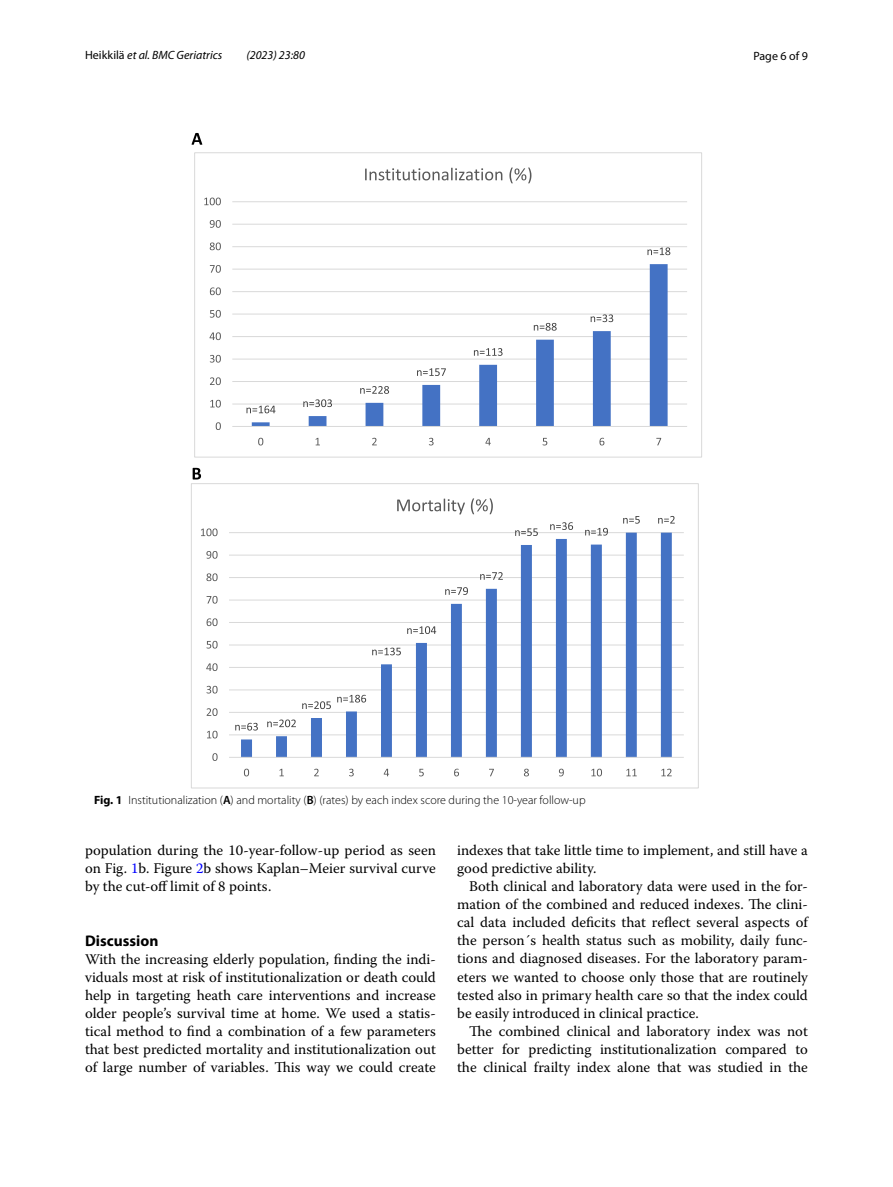
<style>
.page{position:relative;width:893px;height:1187px;background:#fff}
.page>*{position:absolute;margin:0;border:0;box-sizing:border-box;transform-origin:0 0}
.t1{font:700 15.45px "Myriad Pro";color:#000}
.t2{font:14.7px/18px "Warnock Pro";color:#000;text-align:justify}
.t3{font:300 12px "Myriad Pro";color:#000}
.t4{font:italic 12px "Myriad Pro";color:#000}
.t5{font:12px "Myriad Pro";color:#000}
.s1{font-style:normal}
.s2{font-weight:700}
.s3{font-weight:600}
.s4{color:#00f}
</style>
<div class="page">
<svg style="left:192px;top:133px;width:10px;height:12px"></svg>
<svg style="left:193px;top:468px;width:8px;height:11px"></svg>
<hr style="left:232px;top:403px;width:455px;height:1px;background:#d9d9d9">
<hr style="left:232px;top:381px;width:455px;height:1px;background:#d9d9d9">
<hr style="left:232px;top:358px;width:455px;height:1px;background:#d9d9d9">
<hr style="left:232px;top:336px;width:455px;height:1px;background:#d9d9d9">
<hr style="left:232px;top:313px;width:455px;height:1px;background:#d9d9d9">
<hr style="left:232px;top:291px;width:455px;height:1px;background:#d9d9d9">
<hr style="left:232px;top:268px;width:455px;height:1px;background:#d9d9d9">
<hr style="left:232px;top:246px;width:455px;height:1px;background:#d9d9d9">
<hr style="left:232px;top:224px;width:455px;height:1px;background:#d9d9d9">
<hr style="left:232px;top:201px;width:455px;height:1px;background:#d9d9d9">
<svg style="left:252px;top:264px;width:416px;height:162px"></svg>
<hr style="left:232px;top:426px;width:455px;height:1px;background:#d9d9d9">
<svg style="left:246px;top:405px;width:30px;height:8px"></svg>
<svg style="left:303px;top:399px;width:29px;height:8px"></svg>
<svg style="left:360px;top:386px;width:29px;height:8px"></svg>
<svg style="left:417px;top:368px;width:29px;height:8px"></svg>
<svg style="left:474px;top:348px;width:29px;height:8px"></svg>
<svg style="left:534px;top:323px;width:23px;height:7px"></svg>
<svg style="left:591px;top:314px;width:22px;height:8px"></svg>
<svg style="left:647px;top:247px;width:23px;height:8px"></svg>
<svg style="left:216px;top:422px;width:5px;height:8px"></svg>
<svg style="left:210px;top:400px;width:11px;height:7px"></svg>
<svg style="left:210px;top:377px;width:11px;height:8px"></svg>
<svg style="left:210px;top:355px;width:11px;height:7px"></svg>
<svg style="left:210px;top:332px;width:11px;height:8px"></svg>
<svg style="left:210px;top:310px;width:11px;height:7px"></svg>
<svg style="left:210px;top:287px;width:11px;height:8px"></svg>
<svg style="left:210px;top:265px;width:11px;height:8px"></svg>
<svg style="left:210px;top:242px;width:11px;height:8px"></svg>
<svg style="left:210px;top:220px;width:11px;height:8px"></svg>
<svg style="left:204px;top:197px;width:17px;height:8px"></svg>
<svg style="left:258px;top:437px;width:5px;height:8px"></svg>
<svg style="left:316px;top:438px;width:4px;height:7px"></svg>
<svg style="left:372px;top:437px;width:5px;height:8px"></svg>
<svg style="left:429px;top:437px;width:5px;height:8px"></svg>
<svg style="left:485px;top:438px;width:6px;height:7px"></svg>
<svg style="left:543px;top:438px;width:4px;height:7px"></svg>
<svg style="left:599px;top:438px;width:5px;height:7px"></svg>
<svg style="left:656px;top:438px;width:5px;height:7px"></svg>
<svg style="left:365px;top:167px;width:166px;height:16px"></svg>
<div style="left:194px;top:152px;width:508px;height:305px;border:1px solid #d9d9d9"></div>
<hr style="left:229px;top:734px;width:455px;height:1px;background:#d9d9d9">
<hr style="left:229px;top:711px;width:455px;height:1px;background:#d9d9d9">
<hr style="left:229px;top:689px;width:455px;height:1px;background:#d9d9d9">
<hr style="left:229px;top:667px;width:455px;height:1px;background:#d9d9d9">
<hr style="left:229px;top:644px;width:455px;height:1px;background:#d9d9d9">
<hr style="left:229px;top:622px;width:455px;height:1px;background:#d9d9d9">
<hr style="left:229px;top:599px;width:455px;height:1px;background:#d9d9d9">
<hr style="left:229px;top:577px;width:455px;height:1px;background:#d9d9d9">
<hr style="left:229px;top:554px;width:455px;height:1px;background:#d9d9d9">
<hr style="left:229px;top:532px;width:455px;height:1px;background:#d9d9d9">
<svg style="left:241px;top:532px;width:431px;height:224px"></svg>
<hr style="left:229px;top:756px;width:455px;height:1px;background:#d9d9d9">
<svg style="left:235px;top:722px;width:23px;height:8px"></svg>
<svg style="left:267px;top:719px;width:29px;height:8px"></svg>
<svg style="left:302px;top:701px;width:29px;height:8px"></svg>
<svg style="left:337px;top:694px;width:29px;height:8px"></svg>
<svg style="left:372px;top:647px;width:29px;height:8px"></svg>
<svg style="left:407px;top:626px;width:29px;height:8px"></svg>
<svg style="left:445px;top:587px;width:23px;height:8px"></svg>
<svg style="left:480px;top:572px;width:23px;height:7px"></svg>
<svg style="left:515px;top:528px;width:23px;height:8px"></svg>
<svg style="left:550px;top:522px;width:23px;height:8px"></svg>
<svg style="left:585px;top:528px;width:23px;height:7px"></svg>
<svg style="left:623px;top:516px;width:17px;height:7px"></svg>
<svg style="left:658px;top:516px;width:17px;height:7px"></svg>
<svg style="left:212px;top:753px;width:6px;height:7px"></svg>
<svg style="left:207px;top:730px;width:11px;height:8px"></svg>
<svg style="left:207px;top:708px;width:11px;height:8px"></svg>
<svg style="left:207px;top:685px;width:11px;height:8px"></svg>
<svg style="left:206px;top:663px;width:12px;height:8px"></svg>
<svg style="left:207px;top:640px;width:11px;height:8px"></svg>
<svg style="left:207px;top:618px;width:11px;height:8px"></svg>
<svg style="left:207px;top:596px;width:11px;height:7px"></svg>
<svg style="left:206px;top:573px;width:12px;height:8px"></svg>
<svg style="left:206px;top:551px;width:12px;height:7px"></svg>
<svg style="left:201px;top:528px;width:17px;height:8px"></svg>
<svg style="left:244px;top:768px;width:5px;height:8px"></svg>
<svg style="left:279px;top:768px;width:5px;height:8px"></svg>
<svg style="left:314px;top:768px;width:5px;height:8px"></svg>
<svg style="left:349px;top:768px;width:5px;height:8px"></svg>
<svg style="left:384px;top:768px;width:5px;height:8px"></svg>
<svg style="left:419px;top:768px;width:5px;height:8px"></svg>
<svg style="left:454px;top:768px;width:5px;height:8px"></svg>
<svg style="left:489px;top:768px;width:5px;height:8px"></svg>
<svg style="left:524px;top:768px;width:5px;height:8px"></svg>
<svg style="left:559px;top:768px;width:5px;height:8px"></svg>
<svg style="left:591px;top:768px;width:11px;height:8px"></svg>
<svg style="left:626px;top:768px;width:11px;height:8px"></svg>
<svg style="left:661px;top:768px;width:11px;height:8px"></svg>
<svg style="left:397px;top:498px;width:96px;height:16px"></svg>
<div style="left:191px;top:483px;width:508px;height:305px;border:1px solid #d9d9d9"></div>
<p class="t4" style="left:85px;top:48px;width:139px"><span class="s1">Heikkilä</span> et al. BMC Geriatrics</p>
<p class="t4" style="left:246px;top:48px;width:60px">(2023) 23:80</p>
<p class="t5" style="left:753px;top:48px;width:56px">Page 6 of 9</p>
<p class="t3" style="left:94px;top:793px;width:493px"><span class="s2">Fig. 1</span> Institutionalization (<span class="s3">A</span>) and mortality (<span class="s3">B</span>) (rates) by each index score during the 10-year follow-up</p>
<p class="t2" style="left:85px;top:841px;width:352px">population during the 10-year-follow-up period as seen on Fig. <span class="s4">1</span>b. Figure <span class="s4">2</span>b shows Kaplan–Meier survival curve by the cut-off limit of 8 points.</p>
<p class="t1" style="left:85px;top:930px;width:75px">Discussion</p>
<p class="t2" style="left:85px;top:950px;width:352px">With the increasing elderly population, finding the indi&shy;viduals most at risk of institutionalization or death could help in targeting heath care interventions and increase older people’s survival time at home. We used a statis&shy;tical method to find a combination of a few parameters that best predicted mortality and institutionalization out of large number of variables. This way we could create</p>
<p class="t2" style="left:457px;top:841px;width:352px">indexes that take little time to implement, and still have a good predictive ability.</p>
<p class="t2" style="left:457px;top:877px;width:352px;text-indent:12px">Both clinical and laboratory data were used in the for&shy;mation of the combined and reduced indexes. The clini&shy;cal data included deficits that reflect several aspects of the person´s health status such as mobility, daily func&shy;tions and diagnosed diseases. For the laboratory param&shy;eters we wanted to choose only those that are routinely tested also in primary health care so that the index could be easily introduced in clinical practice.</p>
<p class="t2" style="left:457px;top:1021px;width:352px;text-indent:12px">The combined clinical and laboratory index was not better for predicting institutionalization compared to the clinical frailty index alone that was studied in the</p>
</div>
